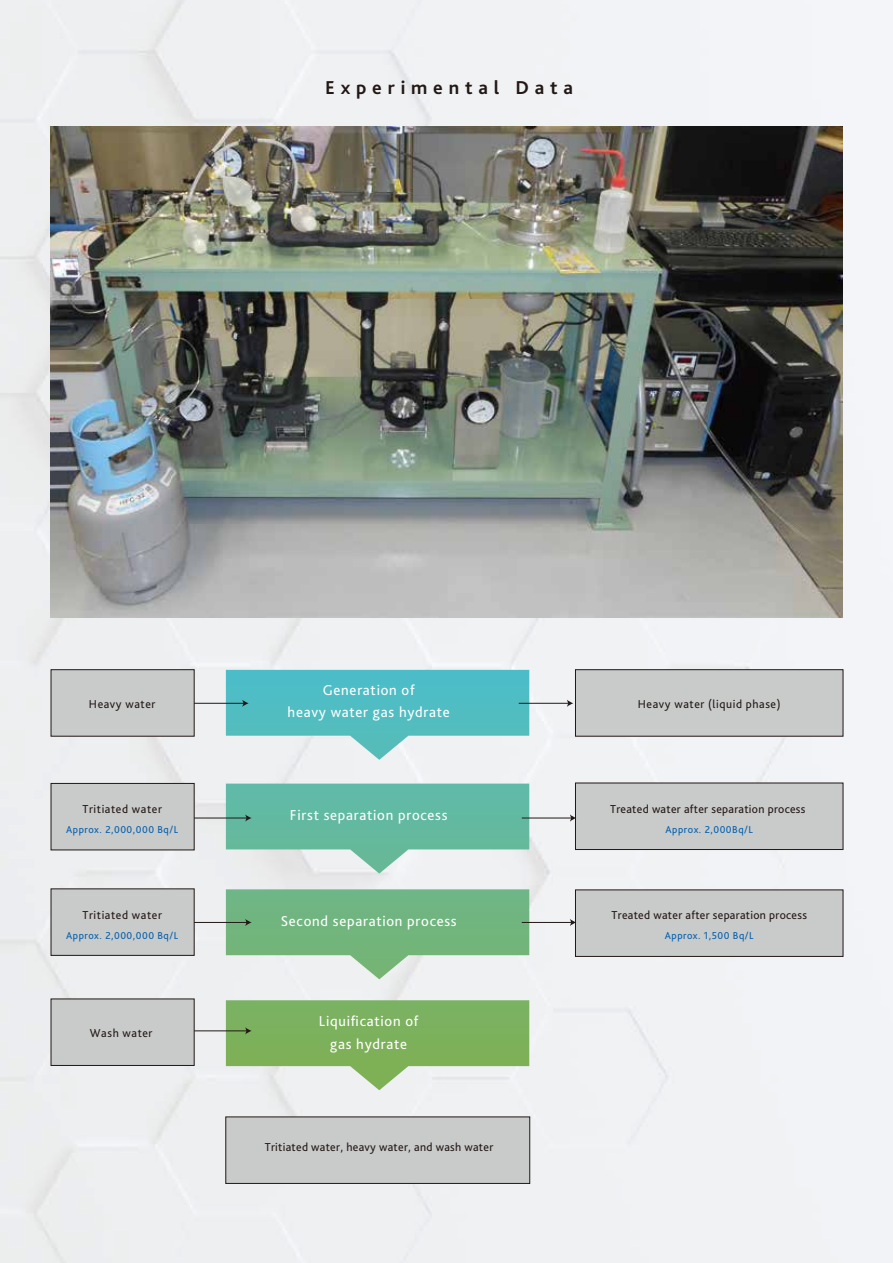
<style>
.page{position:relative;width:893px;height:1263px;background:#eff1f3}
.page>*{position:absolute;margin:0;border:0;box-sizing:border-box;transform-origin:0 0}
.t1{font:700 19.5px "Bliss Pro";letter-spacing:.3em;color:#221815}
.t2{font:15px/22.5px "Bliss Pro";letter-spacing:.05em;color:#fff;text-align:center}
.t3{font:12px "Bliss Pro";letter-spacing:.025em;color:#221815}
.t4{font:12px "Bliss Pro";letter-spacing:.05em;color:#221815}
.t5{font:10.5px "Bliss Pro";letter-spacing:.05em;color:#005fae}
</style>
<div class="page">
<div style="left:51px;top:669px;width:143px;height:67px;background:#c9caca;border:1px solid #221815"></div>
<div style="left:575px;top:669px;width:268px;height:67px;background:#c9caca;border:1px solid #221815"></div>
<div style="left:575px;top:783px;width:268px;height:67px;background:#c9caca;border:1px solid #221815"></div>
<div style="left:226px;top:1117px;width:304px;height:66px;background:#c9caca"></div>
<div style="left:575px;top:890px;width:268px;height:66px;background:#c9caca"></div>
<div style="left:51px;top:783px;width:143px;height:67px;background:#c9caca;border:1px solid #221815"></div>
<div style="left:51px;top:889px;width:143px;height:66px;background:#c9caca"></div>
<div style="left:51px;top:999px;width:143px;height:67px;background:#c9caca;border:1px solid #221815"></div>
<hr style="left:194px;top:703px;width:50px;height:1px;background:#221815">
<svg style="left:226px;top:670px;width:303px;height:90px;background:#76c9ce"></svg>
<hr style="left:194px;top:818px;width:53px;height:1px;background:#221815">
<svg style="left:226px;top:783px;width:303px;height:90px;background:#83c5b4"></svg>
<hr style="left:194px;top:922px;width:53px;height:1px;background:#221815">
<svg style="left:226px;top:889px;width:303px;height:90px;background:#8ec39a"></svg>
<hr style="left:519px;top:703px;width:50px;height:1px;background:#221815">
<svg style="left:567px;top:700px;width:6px;height:7px"></svg>
<hr style="left:522px;top:818px;width:50px;height:1px;background:#221815">
<svg style="left:570px;top:814px;width:6px;height:7px"></svg>
<hr style="left:522px;top:922px;width:50px;height:1px;background:#221815">
<svg style="left:570px;top:919px;width:6px;height:7px"></svg>
<hr style="left:194px;top:1030px;width:53px;height:1px;background:#221815">
<svg style="left:226px;top:1000px;width:303px;height:90px;background:#97bf80"></svg>
<img style="left:51px;top:127px;width:792px;height:491px">
<h1 class="t1" style="left:325px;top:75px;width:250px">Experimental Data</h1>
<p class="t4" style="left:89px;top:696px;width:68px">Heavy water</p>
<p class="t2" style="left:288px;top:678px;width:164px">Generation of<br>heavy water gas hydrate</p>
<p class="t4" style="left:638px;top:696px;width:144px">Heavy water (liquid phase)</p>
<p class="t4" style="left:82px;top:802px;width:81px">Tritiated water</p>
<p class="t2" style="left:290px;top:803px;width:159px">First separation process</p>
<p class="t3" style="left:610px;top:802px;width:197px">Treated water after separation process</p>
<p class="t5" style="left:66px;top:823px;width:113px">Approx. 2,000,000 Bq/L</p>
<p class="t5" style="left:665px;top:823px;width:89px">Approx. 2,000Bq/L</p>
<p class="t4" style="left:82px;top:907px;width:81px">Tritiated water</p>
<p class="t2" style="left:281px;top:909px;width:177px">Second separation process</p>
<p class="t3" style="left:612px;top:907px;width:197px">Treated water after separation process</p>
<p class="t5" style="left:66px;top:929px;width:113px">Approx. 2,000,000 Bq/L</p>
<p class="t5" style="left:665px;top:929px;width:90px">Approx. 1,500 Bq/L</p>
<p class="t4" style="left:90px;top:1025px;width:64px">Wash water</p>
<p class="t2" style="left:319px;top:1009px;width:101px">Liquification of gas hydrate</p>
<p class="t3" style="left:265px;top:1140px;width:230px">Tritiated water, heavy water, and wash water</p>
</div>
